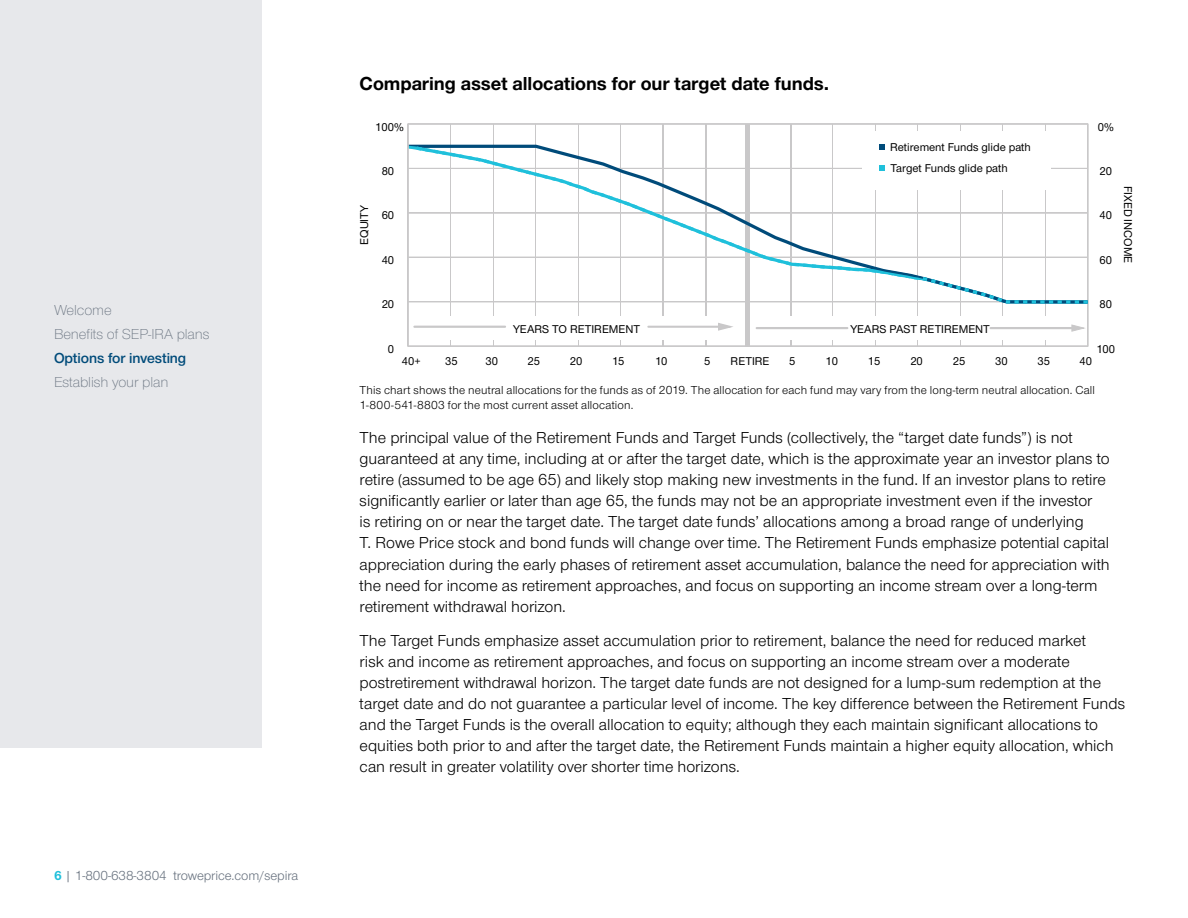
<style>
.page{position:relative;width:1188px;height:918px;background:#fff}
.page>*{position:absolute;margin:0;border:0;box-sizing:border-box;transform-origin:0 0}
.t1{font:700 19.5px "Nimbus Sans Novus";color:#000}
.t2{font:16.5px/21px "Nimbus Sans Novus";color:#000}
.t3{font:300 15px/24px "Nimbus Sans Novus";letter-spacing:-.005em;color:#67717e}
.t4{font:600 15px "Nimbus Sans Novus";letter-spacing:-.005em;color:#004b7a}
.t5{font:13.5px "Nimbus Sans Novus";letter-spacing:-.005em;color:#67717e}
.t6{font:12px/15px "Nimbus Sans Novus";letter-spacing:.015em;color:#000}
.t7{font:500 11.7px "Nimbus Sans Novus";color:#000}
.s1{font-weight:700;color:#1fc0db}
</style>
<div class="page">
<div style="left:0;top:0;width:262px;height:748px;background:#e7e8eb"></div>
<hr style="left:408px;top:123px;width:680px;height:2px;background:#c9c8c9">
<hr style="left:832px;top:124px;width:1px;height:222px;background:#c9c8c9">
<hr style="left:875px;top:124px;width:1px;height:222px;background:#c9c8c9">
<hr style="left:917px;top:124px;width:1px;height:222px;background:#c9c8c9">
<hr style="left:960px;top:124px;width:1px;height:222px;background:#c9c8c9">
<hr style="left:1002px;top:124px;width:1px;height:222px;background:#c9c8c9">
<hr style="left:1045px;top:124px;width:1px;height:222px;background:#c9c8c9">
<hr style="left:450px;top:124px;width:1px;height:222px;background:#c9c8c9">
<hr style="left:493px;top:124px;width:1px;height:222px;background:#c9c8c9">
<hr style="left:535px;top:124px;width:1px;height:222px;background:#c9c8c9">
<hr style="left:578px;top:124px;width:1px;height:222px;background:#c9c8c9">
<hr style="left:620px;top:124px;width:1px;height:222px;background:#c9c8c9">
<hr style="left:663px;top:124px;width:1px;height:222px;background:#c9c8c9">
<hr style="left:705px;top:124px;width:1px;height:222px;background:#c9c8c9">
<hr style="left:790px;top:124px;width:1px;height:222px;background:#c9c8c9">
<div style="left:408px;top:316px;width:338px;height:24px;background:#fff"></div>
<div style="left:750px;top:316px;width:337px;height:24px;background:#fff"></div>
<hr style="left:1087px;top:124px;width:2px;height:223px;background:#c9c8c9">
<hr style="left:414px;top:326px;width:91px;height:2px;background:#c9c8c9">
<svg style="left:717px;top:323px;width:16px;height:8px"></svg>
<hr style="left:648px;top:326px;width:73px;height:2px;background:#c9c8c9">
<div style="left:863px;top:131px;width:188px;height:59px;background:#fff"></div>
<hr style="left:746px;top:124px;width:4px;height:222px;background:#c9c8c9">
<svg style="left:409px;top:146px;width:679px;height:158px"></svg>
<hr style="left:408px;top:124px;width:1px;height:223px;background:#c9c8c9">
<svg style="left:868px;top:266px;width:56px;height:14px"></svg>
<hr style="left:408px;top:345px;width:680px;height:2px;background:#c9c8c9">
<svg style="left:880px;top:165px;width:5px;height:6px"></svg>
<svg style="left:879px;top:144px;width:6px;height:6px"></svg>
<hr style="left:757px;top:327px;width:90px;height:2px;background:#c9c8c9">
<hr style="left:991px;top:327px;width:82px;height:2px;background:#c9c8c9">
<svg style="left:1071px;top:324px;width:14px;height:8px"></svg>
<p class="t3" style="left:54px;top:298px;width:157px">Welcome<br>Benefits of SEP-IRA plans</p>
<p class="t4" style="left:54px;top:349px;width:134px">Options for investing</p>
<p class="t3" style="left:54px;top:370px;width:116px">Establish your plan</p>
<p class="t5" style="left:54px;top:867px;width:246px"><span class="s1">6</span> | 1-800-638-3804 troweprice.com/sepira</p>
<p class="t1" style="left:360px;top:70px;width:471px">Comparing asset allocations for our target date funds.</p>
<p class="t7" style="left:375px;top:119px;width:30px">100%</p>
<p class="t7" style="left:382px;top:163px;width:14px">80</p>
<p class="t7" style="left:382px;top:208px;width:14px">60</p>
<p class="t7" style="left:382px;top:252px;width:14px">40</p>
<p class="t7" style="left:382px;top:297px;width:14px">20</p>
<p class="t7" style="left:388px;top:341px;width:8px">0</p>
<p class="t7" style="left:356px;top:245px;width:42px;rotate:-90deg">EQUITY</p>
<p class="t7" style="left:890px;top:139px;width:142px">Retirement Funds glide path</p>
<p class="t7" style="left:891px;top:160px;width:119px">Target Funds glide path</p>
<p class="t7" style="left:513px;top:321px;width:129px">YEARS TO RETIREMENT</p>
<p class="t7" style="left:850px;top:321px;width:141px">YEARS PAST RETIREMENT</p>
<p class="t7" style="left:1098px;top:119px;width:17px">0%</p>
<p class="t7" style="left:1100px;top:163px;width:14px">20</p>
<p class="t7" style="left:1100px;top:208px;width:14px">40</p>
<p class="t7" style="left:1100px;top:252px;width:14px">60</p>
<p class="t7" style="left:1100px;top:297px;width:14px">80</p>
<p class="t7" style="left:1096px;top:341px;width:20px">100</p>
<p class="t7" style="left:402px;top:353px;width:20px">40+</p>
<p class="t7" style="left:445px;top:353px;width:14px">35</p>
<p class="t7" style="left:485px;top:353px;width:14px">30</p>
<p class="t7" style="left:528px;top:353px;width:14px">25</p>
<p class="t7" style="left:570px;top:353px;width:14px">20</p>
<p class="t7" style="left:612px;top:353px;width:14px">15</p>
<p class="t7" style="left:655px;top:353px;width:14px">10</p>
<p class="t7" style="left:704px;top:353px;width:8px">5</p>
<p class="t7" style="left:789px;top:353px;width:8px">5</p>
<p class="t7" style="left:826px;top:353px;width:14px">10</p>
<p class="t7" style="left:868px;top:353px;width:14px">15</p>
<p class="t7" style="left:910px;top:353px;width:14px">20</p>
<p class="t7" style="left:953px;top:353px;width:14px">25</p>
<p class="t7" style="left:995px;top:353px;width:14px">30</p>
<p class="t7" style="left:1038px;top:353px;width:14px">35</p>
<p class="t7" style="left:1080px;top:353px;width:14px">40</p>
<p class="t7" style="left:731px;top:353px;width:40px">RETIRE</p>
<p class="t7" style="left:1136px;top:186px;width:79px;rotate:90deg">FIXED INCOME</p>
<p class="t6" style="left:360px;top:382px;width:737px">This chart shows the neutral allocations for the funds as of 2019. The allocation for each fund may vary from the long-term neutral allocation. Call<br>1-800-541-8803 for the most current asset allocation.</p>
<p class="t2" style="left:360px;top:427px;width:752px">The principal value of the Retirement Funds and Target Funds (collectively, the “target date funds”) is not guaranteed at any time, including at or after the target date, which is the approximate year an investor plans to retire (assumed to be age 65) and likely stop making new investments in the fund. If an investor plans to retire significantly earlier or later than age 65, the funds may not be an appropriate investment even if the investor<br>is retiring on or near the target date. The target date funds’ allocations among a broad range of underlying<br>T. Rowe Price stock and bond funds will change over time. The Retirement Funds emphasize potential capital appreciation during the early phases of retirement asset accumulation, balance the need for appreciation with the need for income as retirement approaches, and focus on supporting an income stream over a long-term retirement withdrawal horizon.</p>
<p class="t2" style="left:360px;top:629px;width:767px">The Target Funds emphasize asset accumulation prior to retirement, balance the need for reduced market<br>risk and income as retirement approaches, and focus on supporting an income stream over a moderate postretirement withdrawal horizon. The target date funds are not designed for a lump-sum redemption at the target date and do not guarantee a particular level of income. The key difference between the Retirement Funds and the Target Funds is the overall allocation to equity; although they each maintain significant allocations to equities both prior to and after the target date, the Retirement Funds maintain a higher equity allocation, which can result in greater volatility over shorter time horizons.</p>
</div>
